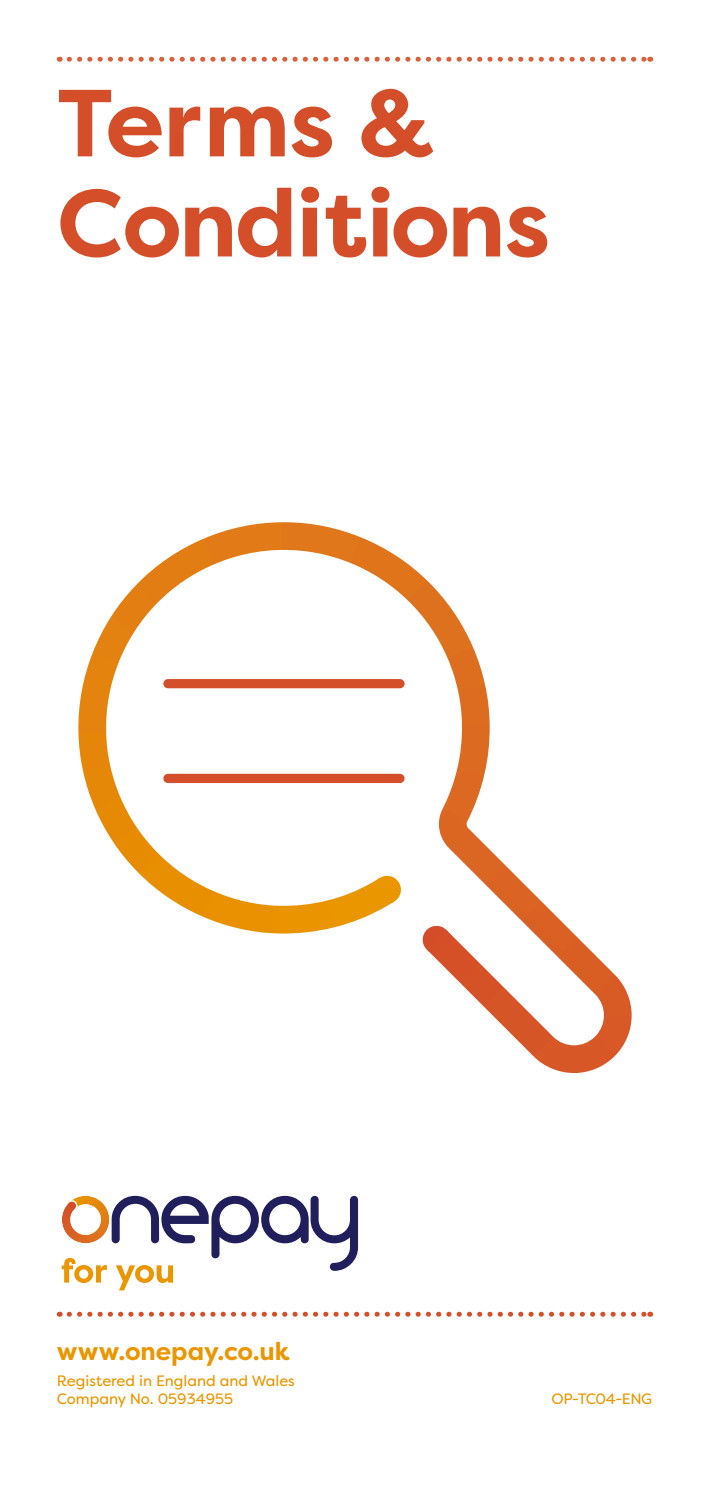
<style>
.page{position:relative;width:709px;height:1489px;background:#fff}
.page>*{position:absolute;margin:0;border:0;box-sizing:border-box;transform-origin:0 0}
.t1{font:700 95px/100px "Filson Pro";letter-spacing:-.01em;color:#d44e29}
.t2{font:700 25px "Filson Pro";color:#ea9600}
.t3{font:15px/17.5px "Filson Pro";color:#ea9600}
.t4{font:15px "Filson Pro";letter-spacing:-.03em;color:#ea9600}
</style>
<div class="page">
<svg style="left:69px;top:57px;width:581px;height:5px"></svg>
<svg style="left:69px;top:1311px;width:581px;height:5px"></svg>
<svg style="left:62px;top:1195px;width:296px;height:95px"></svg>
<svg style="left:78px;top:522px;width:553px;height:551px"></svg>
<svg style="left:421px;top:925px;width:27px;height:24px"></svg>
<div style="left:168px;top:679px;width:232px;height:9px;background:#d44e29"></div>
<div style="left:168px;top:773px;width:232px;height:10px;background:#d44e29"></div>
<h1 class="t1" style="left:57px;top:75px;width:495px">Terms &amp;<br>Conditions</h1>
<h2 class="t2" style="left:57px;top:1335px;width:234px">www.onepay.co.uk</h2>
<p class="t3" style="left:57px;top:1371px;width:240px">Registered in England and Wales<br>Company No. 05934955</p>
<p class="t4" style="left:551px;top:1388px;width:102px">OP-TC04-ENG</p>
</div>
